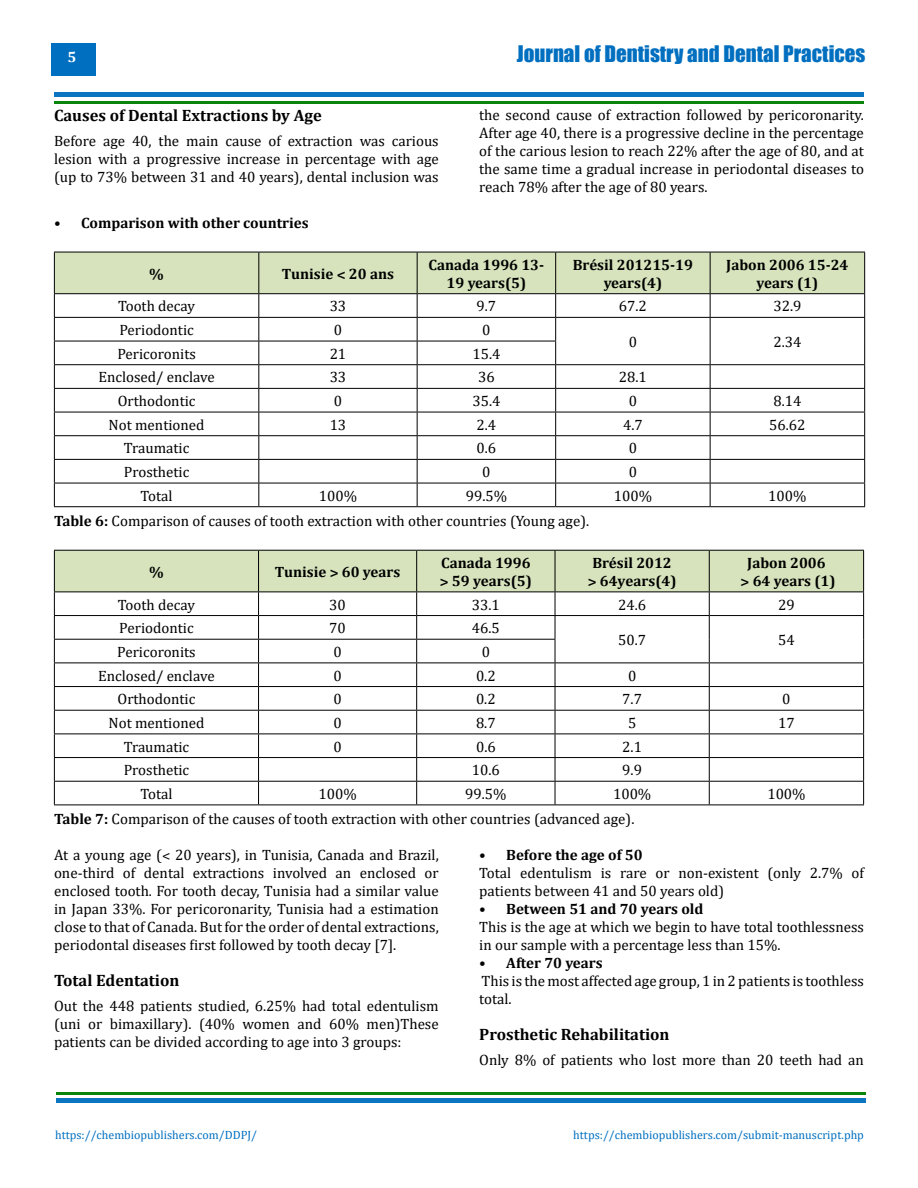
<style>
.page{position:relative;width:918px;height:1188px;background:#fff}
.page>*{position:absolute;margin:0;border:0;box-sizing:border-box;transform-origin:0 0}
.t1{font:21px "Impact";color:#006fc0}
.t2{font:700 16.5px "Cambria";color:#000}
.t3{font:15px/18px "Cambria";color:#000;text-align:justify}
.t4{font:700 15px/18px "Cambria";color:#000;text-align:center}
.t5{font:700 15px "Cambria";color:#fff}
.t6{font:12px "Cambria";color:#006fc0}
.s1{font-weight:400}
.s2{font-weight:700}
</style>
<div class="page">
<div style="left:51px;top:43px;width:45px;height:33px;background:#006fc0"></div>
<div style="left:54px;top:92px;width:810px;height:5px;background:#0b75c2"></div>
<hr style="left:56px;top:1098px;width:810px;height:4px;background:#0b75c2">
<hr style="left:54px;top:101px;width:810px;height:2px;background:#007f01">
<hr style="left:56px;top:1092px;width:810px;height:2px;background:#007f01">
<svg style="left:54px;top:252px;width:811px;height:254px"></svg>
<hr style="left:54px;top:506px;width:205px;height:1px;background:#000">
<hr style="left:259px;top:506px;width:158px;height:1px;background:#000">
<hr style="left:417px;top:506px;width:139px;height:1px;background:#000">
<hr style="left:556px;top:506px;width:154px;height:1px;background:#000">
<hr style="left:710px;top:506px;width:155px;height:1px;background:#000">
<hr style="left:54px;top:805px;width:205px;height:1px;background:#000">
<hr style="left:259px;top:805px;width:158px;height:1px;background:#000">
<hr style="left:417px;top:805px;width:138px;height:1px;background:#000">
<hr style="left:555px;top:805px;width:154px;height:1px;background:#000">
<hr style="left:709px;top:805px;width:155px;height:1px;background:#000">
<svg style="left:54px;top:550px;width:810px;height:255px"></svg>
<p class="t5" style="left:68px;top:47px;width:10px">5</p>
<p class="t2" style="left:54px;top:104px;width:269px">Causes of Dental Extractions by Age</p>
<p class="t3" style="left:54px;top:131px;width:386px">Before age 40, the main cause of extraction was carious lesion with a progressive increase in percentage with age (up to 73% between 31 and 40 years), dental inclusion was</p>
<h1 class="t1" style="left:517px;top:37px;width:350px">Journal of Dentistry and Dental Practices</h1>
<p class="t3" style="left:479px;top:105px;width:386px">the second cause of extraction followed by pericoronarity.<br>After age 40, there is a progressive decline in the percentage of the carious lesion to reach 22% after the age of 80, and at the same time a gradual increase in periodontal diseases to reach 78% after the age of 80 years.</p>
<p class="t4" style="left:54px;top:213px;width:256px"><span class="s1">•</span> Comparison with other countries</p>
<p class="t4" style="left:149px;top:264px;width:16px">%</p>
<p class="t4" style="left:282px;top:264px;width:114px">Tunisie ˂ 20 ans</p>
<p class="t4" style="left:429px;top:255px;width:117px">Canada 1996 13-<br>19 years(5)</p>
<p class="t4" style="left:573px;top:255px;width:122px">Brésil 201215-19 years(4)</p>
<p class="t4" style="left:726px;top:255px;width:124px">Jabon 2006 15-24 years (1)</p>
<p class="t3" style="left:118px;top:297px;width:79px">Tooth decay</p>
<p class="t3" style="left:330px;top:297px;width:18px">33</p>
<p class="t3" style="left:477px;top:297px;width:21px">9.7</p>
<p class="t3" style="left:619px;top:297px;width:30px">67.2</p>
<p class="t3" style="left:773px;top:297px;width:30px">32.9</p>
<p class="t3" style="left:119px;top:321px;width:76px">Periodontic</p>
<p class="t3" style="left:334px;top:321px;width:10px">0</p>
<p class="t3" style="left:482px;top:321px;width:10px">0</p>
<p class="t3" style="left:629px;top:333px;width:10px">0</p>
<p class="t3" style="left:773px;top:333px;width:30px">2.34</p>
<p class="t3" style="left:117px;top:345px;width:80px">Pericoronits</p>
<p class="t3" style="left:330px;top:345px;width:18px">21</p>
<p class="t3" style="left:472px;top:345px;width:30px">15.4</p>
<p class="t3" style="left:98px;top:368px;width:118px">Enclosed/ enclave</p>
<p class="t3" style="left:330px;top:368px;width:18px">33</p>
<p class="t3" style="left:478px;top:368px;width:18px">36</p>
<p class="t3" style="left:619px;top:368px;width:30px">28.1</p>
<p class="t3" style="left:118px;top:392px;width:79px">Orthodontic</p>
<p class="t3" style="left:334px;top:392px;width:10px">0</p>
<p class="t3" style="left:472px;top:392px;width:30px">35.4</p>
<p class="t3" style="left:629px;top:392px;width:10px">0</p>
<p class="t3" style="left:773px;top:392px;width:30px">8.14</p>
<p class="t3" style="left:109px;top:416px;width:97px">Not mentioned</p>
<p class="t3" style="left:330px;top:416px;width:18px">13</p>
<p class="t3" style="left:477px;top:416px;width:21px">2.4</p>
<p class="t3" style="left:623px;top:416px;width:21px">4.7</p>
<p class="t3" style="left:769px;top:416px;width:38px">56.62</p>
<p class="t3" style="left:124px;top:439px;width:67px">Traumatic</p>
<p class="t3" style="left:477px;top:439px;width:21px">0.6</p>
<p class="t3" style="left:629px;top:439px;width:10px">0</p>
<p class="t3" style="left:124px;top:463px;width:67px">Prosthetic</p>
<p class="t3" style="left:482px;top:463px;width:10px">0</p>
<p class="t3" style="left:629px;top:463px;width:10px">0</p>
<p class="t3" style="left:141px;top:487px;width:34px">Total</p>
<p class="t3" style="left:319px;top:487px;width:40px">100%</p>
<p class="t3" style="left:466px;top:487px;width:43px">99.5%</p>
<p class="t3" style="left:614px;top:487px;width:40px">100%</p>
<p class="t3" style="left:768px;top:487px;width:40px">100%</p>
<p class="t3" style="left:54px;top:512px;width:537px"><span class="s2">Table 6:</span> Comparison of causes of tooth extraction with other countries (Young age).</p>
<p class="t4" style="left:149px;top:562px;width:16px">%</p>
<p class="t4" style="left:275px;top:562px;width:127px">Tunisie ˃ 60 years</p>
<p class="t4" style="left:440px;top:553px;width:94px;text-align:left">Canada 1996 ˃ 59 years(5)</p>
<p class="t4" style="left:588px;top:553px;width:90px">Brésil 2012 ˃ 64years(4)</p>
<p class="t4" style="left:741px;top:553px;width:97px">Jabon 2006<br>˃ 64 years (1)</p>
<p class="t3" style="left:118px;top:595px;width:79px">Tooth decay</p>
<p class="t3" style="left:329px;top:595px;width:18px">30</p>
<p class="t3" style="left:472px;top:595px;width:30px">33.1</p>
<p class="t3" style="left:618px;top:595px;width:30px">24.6</p>
<p class="t3" style="left:778px;top:595px;width:18px">29</p>
<p class="t3" style="left:119px;top:619px;width:76px">Periodontic</p>
<p class="t3" style="left:329px;top:619px;width:18px">70</p>
<p class="t3" style="left:472px;top:619px;width:30px">46.5</p>
<p class="t3" style="left:618px;top:631px;width:30px">50.7</p>
<p class="t3" style="left:778px;top:631px;width:18px">54</p>
<p class="t3" style="left:117px;top:643px;width:80px">Pericoronits</p>
<p class="t3" style="left:333px;top:643px;width:10px">0</p>
<p class="t3" style="left:482px;top:643px;width:10px">0</p>
<p class="t3" style="left:98px;top:666px;width:118px">Enclosed/ enclave</p>
<p class="t3" style="left:333px;top:666px;width:10px">0</p>
<p class="t3" style="left:476px;top:666px;width:21px">0.2</p>
<p class="t3" style="left:628px;top:666px;width:10px">0</p>
<p class="t3" style="left:118px;top:690px;width:79px">Orthodontic</p>
<p class="t3" style="left:333px;top:690px;width:10px">0</p>
<p class="t3" style="left:476px;top:690px;width:21px">0.2</p>
<p class="t3" style="left:622px;top:690px;width:21px">7.7</p>
<p class="t3" style="left:782px;top:690px;width:10px">0</p>
<p class="t3" style="left:108px;top:714px;width:97px">Not mentioned</p>
<p class="t3" style="left:333px;top:714px;width:10px">0</p>
<p class="t3" style="left:476px;top:714px;width:21px">8.7</p>
<p class="t3" style="left:628px;top:714px;width:10px">5</p>
<p class="t3" style="left:778px;top:714px;width:18px">17</p>
<p class="t3" style="left:124px;top:737px;width:67px">Traumatic</p>
<p class="t3" style="left:333px;top:737px;width:10px">0</p>
<p class="t3" style="left:476px;top:737px;width:21px">0.6</p>
<p class="t3" style="left:622px;top:737px;width:21px">2.1</p>
<p class="t3" style="left:124px;top:761px;width:67px">Prosthetic</p>
<p class="t3" style="left:472px;top:761px;width:30px">10.6</p>
<p class="t3" style="left:622px;top:761px;width:21px">9.9</p>
<p class="t3" style="left:140px;top:785px;width:34px">Total</p>
<p class="t3" style="left:319px;top:785px;width:40px">100%</p>
<p class="t3" style="left:465px;top:785px;width:43px">99.5%</p>
<p class="t3" style="left:613px;top:785px;width:40px">100%</p>
<p class="t3" style="left:767px;top:785px;width:40px">100%</p>
<p class="t3" style="left:54px;top:810px;width:582px"><span class="s2">Table 7:</span> Comparison of the causes of tooth extraction with other countries (advanced age).</p>
<p class="t3" style="left:54px;top:846px;width:386px">At a young age (˂ 20 years), in Tunisia, Canada and Brazil, one-third of dental extractions involved an enclosed or enclosed tooth. For tooth decay, Tunisia had a similar value in Japan 33%. For pericoronarity, Tunisia had a estimation close to that of Canada. But for the order of dental extractions, periodontal diseases first followed by tooth decay [7].</p>
<p class="t2" style="left:54px;top:969px;width:127px">Total Edentation</p>
<p class="t3" style="left:54px;top:997px;width:386px">Out the 448 patients studied, 6.25% had total edentulism (uni or bimaxillary). (40% women and 60% men)These patients can be divided according to age into 3 groups:</p>
<p class="t3" style="left:479px;top:846px;width:386px;text-align:left">• <span class="s2">Before the age of 50<br></span>Total edentulism is rare or non-existent (only 2.7% of patients between 41 and 50 years old)</p>
<p class="t3" style="left:479px;top:900px;width:386px;text-align:left">• <span class="s2">Between 51 and 70 years old<br></span>This is the age at which we begin to have total toothlessness in our sample with a percentage less than 15%.</p>
<p class="t3" style="left:479px;top:954px;width:386px;text-align:left">• <span class="s2">After 70 years<br></span>This is the most affected age group, 1 in 2 patients is toothless total.</p>
<p class="t2" style="left:479px;top:1023px;width:192px">Prosthetic Rehabilitation</p>
<p class="t3" style="left:479px;top:1051px;width:386px">Only 8% of patients who lost more than 20 teeth had an</p>
<p class="t6" style="left:55px;top:1128px;width:203px">https://chembiopublishers.com/DDPJ/</p>
<p class="t6" style="left:573px;top:1128px;width:292px">https://chembiopublishers.com/submit-manuscript.php</p>
</div>
